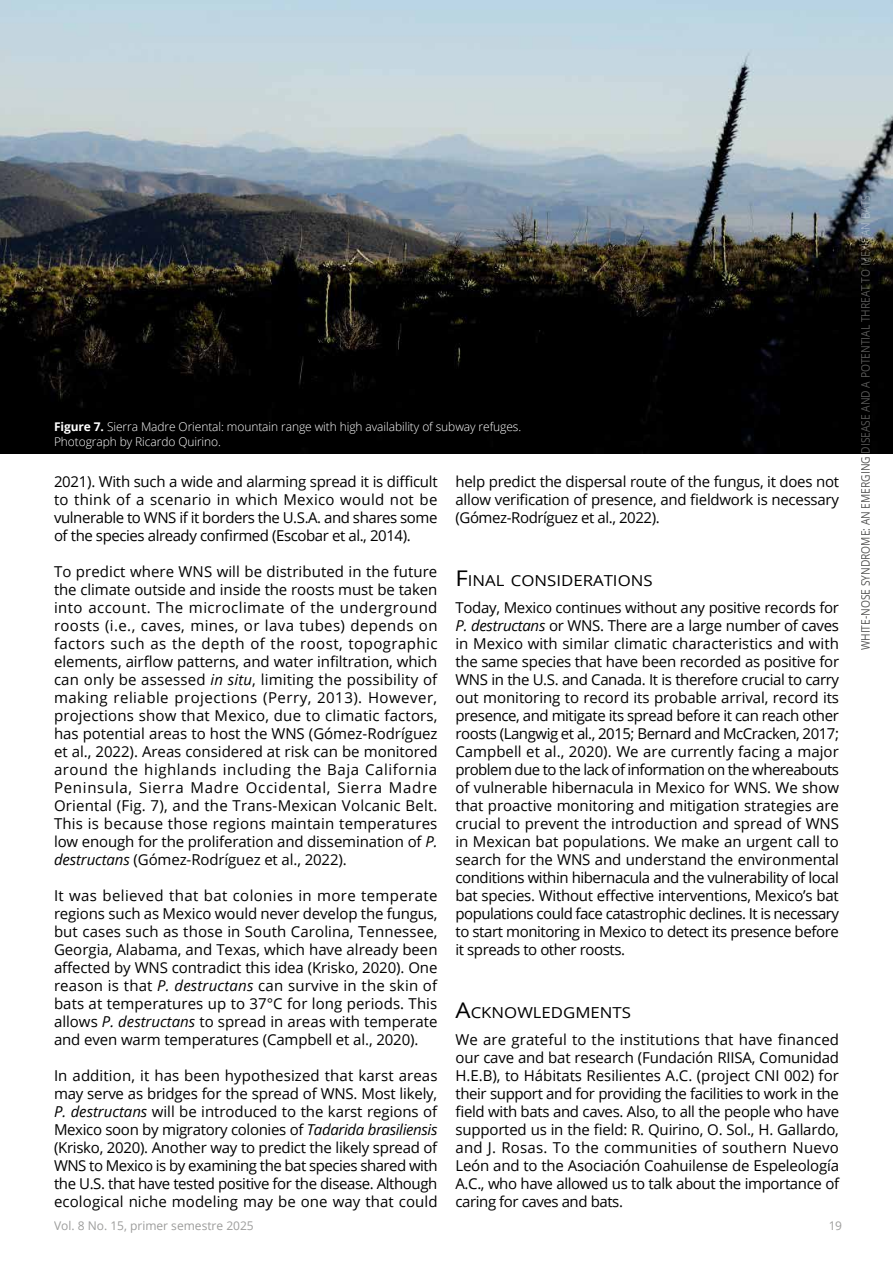
<style>
.page{position:relative;width:893px;height:1263px;background:#fff}
.page>*{position:absolute;margin:0;border:0;box-sizing:border-box;transform-origin:0 0}
.t1{font:15.15px "Open Sans";color:#000;scale:1.11 1}
.t2{font:15px/18px "Open Sans";letter-spacing:-.025em;color:#000;text-align:justify}
.t3{font:300 12px/14.4px "Open Sans";letter-spacing:-.01em;color:#fff}
.t4{font:12px "Open Sans";color:#575756;scale:.85 1}
.t5{font:12px "Open Sans";color:#9d9d9c}
.s1{font-weight:700}
.s2{font-style:italic}
.s3{font-size:21.6px}
</style>
<div class="page">
<img style="left:0;top:0;width:893px;height:454px">
<p class="t3" style="left:54px;top:419px;width:469px"><span class="s1">Figure 7.</span> Sierra Madre Oriental: mountain range with high availability of subway refuges.<br>Photograph by Ricardo Quirino.</p>
<p class="t2" style="left:54px;top:472px;width:385px">2021). With such a wide and alarming spread it is difficult to think of a scenario in which Mexico would not be vulnerable to WNS if it borders the U.S.A. and shares some of the species already confirmed (Escobar et al., 2014).</p>
<p class="t2" style="left:54px;top:562px;width:385px">To predict where WNS will be distributed in the future the climate outside and inside the roosts must be taken into account. The microclimate of the underground roosts (i.e., caves, mines, or lava tubes) depends on factors such as the depth of the roost, topographic elements, airflow patterns, and water infiltration, which can only be assessed <span class="s2">in situ</span>, limiting the possibility of making reliable projections (Perry, 2013). However, projections show that Mexico, due to climatic factors, has potential areas to host the WNS (Gómez-Rodríguez et al., 2022). Areas considered at risk can be monitored around the highlands including the Baja California Peninsula, Sierra Madre Occidental, Sierra Madre Oriental (Fig. 7), and the Trans-Mexican Volcanic Belt.<br>This is because those regions maintain temperatures low enough for the proliferation and dissemination of <span class="s2">P. destructans</span> (Gómez-Rodríguez et al., 2022).</p>
<p class="t2" style="left:54px;top:886px;width:385px">It was believed that bat colonies in more temperate regions such as Mexico would never develop the fungus, but cases such as those in South Carolina, Tennessee, Georgia, Alabama, and Texas, which have already been affected by WNS contradict this idea (Krisko, 2020). One reason is that <span class="s2">P. destructans</span> can survive in the skin of bats at temperatures up to 37°C for long periods. This allows <span class="s2">P. destructans</span> to spread in areas with temperate and even warm temperatures (Campbell et al., 2020).</p>
<p class="t2" style="left:54px;top:1066px;width:385px">In addition, it has been hypothesized that karst areas may serve as bridges for the spread of WNS. Most likely, <span class="s2">P. destructans</span> will be introduced to the karst regions of Mexico soon by migratory colonies of <span class="s2">Tadarida brasiliensis </span>(Krisko, 2020). Another way to predict the likely spread of WNS to Mexico is by examining the bat species shared with the U.S. that have tested positive for the disease. Although ecological niche modeling may be one way that could</p>
<p class="t2" style="left:455px;top:472px;width:385px">help predict the dispersal route of the fungus, it does not allow verification of presence, and fieldwork is necessary (Gómez-Rodríguez et al., 2022).</p>
<p class="t1" style="left:455px;top:570px;width:179px"><span class="s3">F</span>INAL CONSIDERATIONS</p>
<p class="t2" style="left:455px;top:598px;width:385px">Today, Mexico continues without any positive records for <span class="s2">P. destructans</span> or WNS. There are a large number of caves in Mexico with similar climatic characteristics and with the same species that have been recorded as positive for WNS in the U.S. and Canada. It is therefore crucial to carry out monitoring to record its probable arrival, record its presence, and mitigate its spread before it can reach other roosts (Langwig et al., 2015; Bernard and McCracken, 2017; Campbell et al., 2020). We are currently facing a major problem due to the lack of information on the whereabouts of vulnerable hibernacula in Mexico for WNS. We show that proactive monitoring and mitigation strategies are crucial to prevent the introduction and spread of WNS in Mexican bat populations. We make an urgent call to search for the WNS and understand the environmental conditions within hibernacula and the vulnerability of local bat species. Without effective interventions, Mexico’s bat populations could face catastrophic declines. It is necessary to start monitoring in Mexico to detect its presence before it spreads to other roosts.</p>
<p class="t1" style="left:455px;top:1002px;width:160px"><span class="s3">A</span>CKNOWLEDGMENTS</p>
<p class="t2" style="left:455px;top:1030px;width:385px">We are grateful to the institutions that have financed our cave and bat research (Fundación RIISA, Comunidad H.E.B), to Hábitats Resilientes A.C. (project CNI 002) for their support and for providing the facilities to work in the field with bats and caves. Also, to all the people who have supported us in the field: R. Quirino, O. Sol., H. Gallardo, and J. Rosas. To the communities of southern Nuevo León and to the Asociación Coahuilense de Espeleología A.C., who have allowed us to talk about the importance of caring for caves and bats.</p>
<p class="t5" style="left:54px;top:1217px;width:201px">Vol. 8 No. 15, primer semestre 2025</p>
<p class="t5" style="left:828px;top:1217px;width:15px">19</p>
<p class="t4" style="left:857px;top:650px;width:537px;rotate:-90deg">White-Nose Syn drome: an emergin g disease an d a potential threat to M exican bats</p>
</div>
